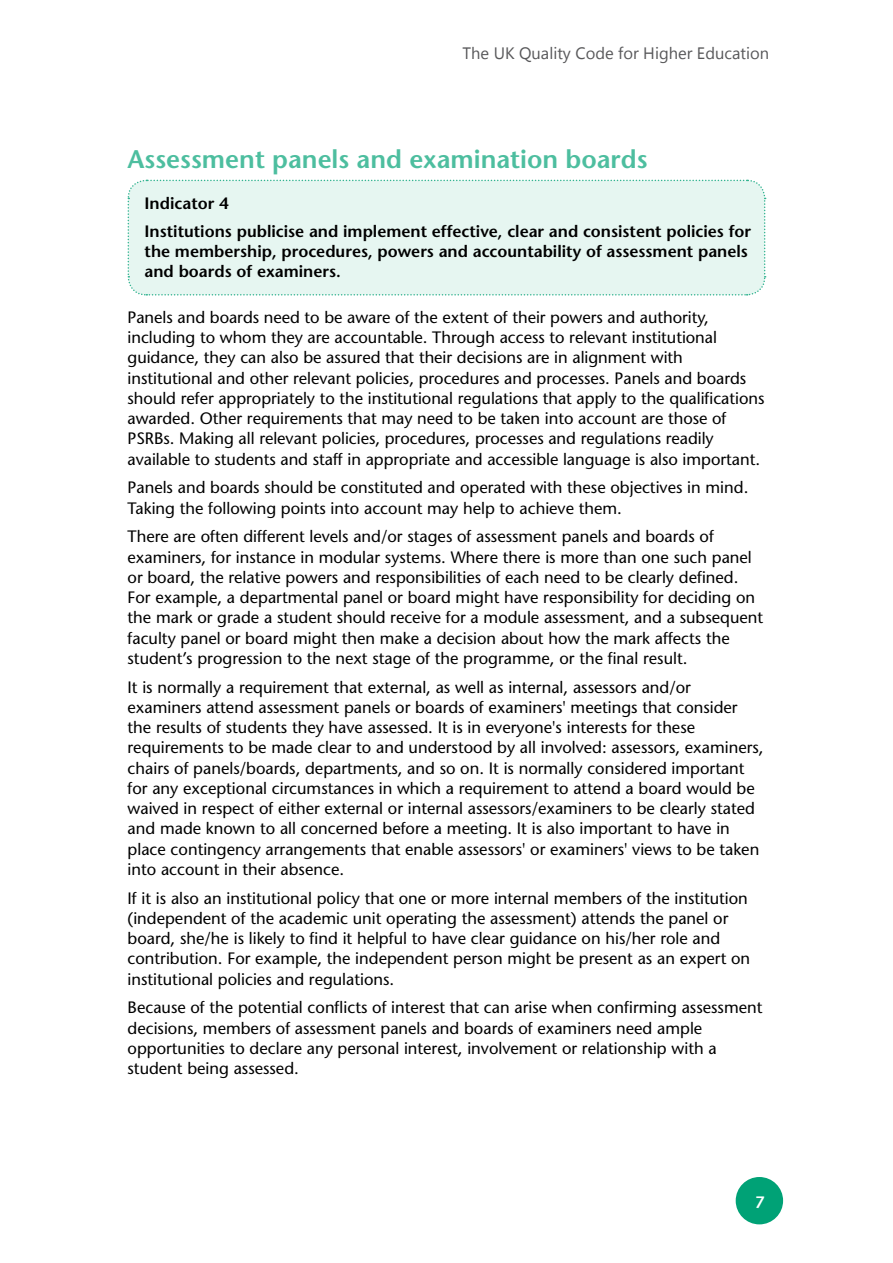
<style>
.page{position:relative;width:893px;height:1263px;background:#fff}
.page>*{position:absolute;margin:0;border:0;box-sizing:border-box;transform-origin:0 0}
.t1{font:600 25.5px "Stone Sans";color:#4dbe9f}
.t2{font:16.5px/20.2px "Stone Sans";color:#000}
.t3{font:600 16.5px/28.3px "Stone Sans";color:#000}
.t4{font:16.5px "Segoe UI";color:#58585a}
.t5{font:600 16.5px "Stone Sans";color:#fff}
</style>
<div class="page">
<div style="left:736px;top:1177px;width:47px;height:47px;background:#00a276;border-radius:50%"></div>
<div style="left:127px;top:179px;width:639px;height:117px;background:#e6f6f1"></div>
<p class="t4" style="left:463px;top:42px;width:308px">The UK Quality Code for Higher Education</p>
<h1 class="t1" style="left:128px;top:143px;width:522px">Assessment panels and examination boards</h1>
<p class="t3" style="left:145px;top:189px;width:608px">Indicator 4<br>Institutions publicise and implement effective, clear and consistent policies for</p>
<p class="t3" style="left:145px;top:241px;width:605px;line-height:20.2px">the membership, procedures, powers and accountability of assessment panels and boards of examiners.</p>
<p class="t2" style="left:128px;top:307px;width:638px">Panels and boards need to be aware of the extent of their powers and authority, including to whom they are accountable. Through access to relevant institutional guidance, they can also be assured that their decisions are in alignment with institutional and other relevant policies, procedures and processes. Panels and boards should refer appropriately to the institutional regulations that apply to the qualifications awarded. Other requirements that may need to be taken into account are those of PSRBs. Making all relevant policies, procedures, processes and regulations readily available to students and staff in appropriate and accessible language is also important.</p>
<p class="t2" style="left:128px;top:477px;width:622px">Panels and boards should be constituted and operated with these objectives in mind.<br>Taking the following points into account may help to achieve them.</p>
<p class="t2" style="left:128px;top:526px;width:637px">There are often different levels and/or stages of assessment panels and boards of examiners, for instance in modular systems. Where there is more than one such panel or board, the relative powers and responsibilities of each need to be clearly defined.<br>For example, a departmental panel or board might have responsibility for deciding on the mark or grade a student should receive for a module assessment, and a subsequent faculty panel or board might then make a decision about how the mark affects the student’s progression to the next stage of the programme, or the final result.</p>
<p class="t2" style="left:128px;top:677px;width:638px">It is normally a requirement that external, as well as internal, assessors and/or examiners attend assessment panels or boards of examiners' meetings that consider the results of students they have assessed. It is in everyone's interests for these requirements to be made clear to and understood by all involved: assessors, examiners, chairs of panels/boards, departments, and so on. It is normally considered important for any exceptional circumstances in which a requirement to attend a board would be waived in respect of either external or internal assessors/examiners to be clearly stated and made known to all concerned before a meeting. It is also important to have in place contingency arrangements that enable assessors' or examiners' views to be taken into account in their absence.</p>
<p class="t2" style="left:128px;top:888px;width:624px">If it is also an institutional policy that one or more internal members of the institution (independent of the academic unit operating the assessment) attends the panel or board, she/he is likely to find it helpful to have clear guidance on his/her role and contribution. For example, the independent person might be present as an expert on institutional policies and regulations.</p>
<p class="t2" style="left:128px;top:997px;width:636px">Because of the potential conflicts of interest that can arise when confirming assessment decisions, members of assessment panels and boards of examiners need ample opportunities to declare any personal interest, involvement or relationship with a student being assessed.</p>
<p class="t5" style="left:755px;top:1192px;width:11px">7</p>
</div>
